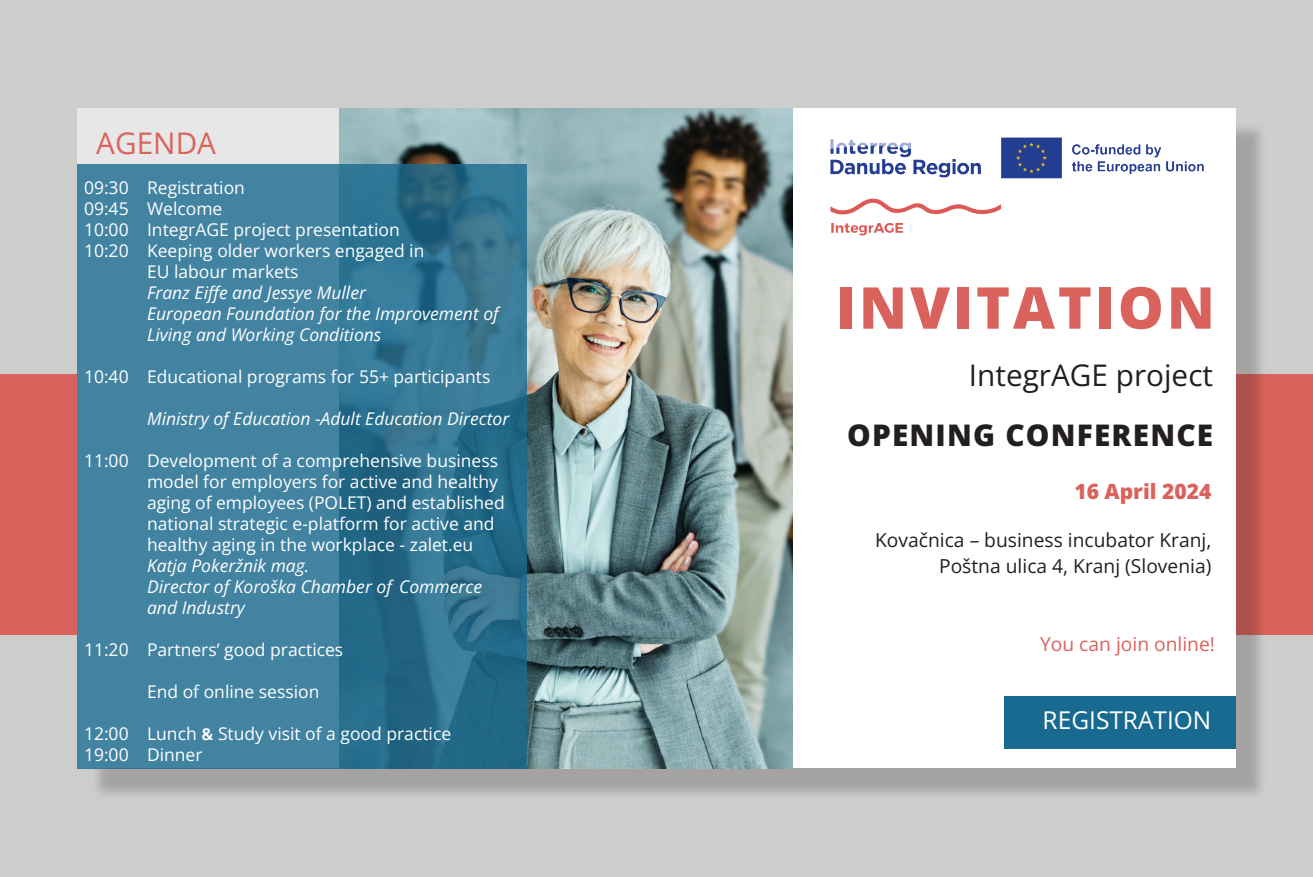
<style>
.page{position:relative;width:1313px;height:877px;background:#fff}
.page>*{position:absolute;margin:0;border:0;box-sizing:border-box;transform-origin:0 0}
.t1{font:800 57.75px "Open Sans";letter-spacing:.05em;color:#da625c}
.t2{font:800 29.75px "Open Sans";letter-spacing:.04em;color:#231f20}
.t3{font:600 29.75px "Open Sans";color:#231f20}
.t4{font:600 29.75px "Open Sans";color:#da625c}
.t5{font:600 24.5px "Open Sans";color:#fff}
.t6{font:800 21px "Open Sans";color:#da625c}
.t7{font:19.25px/26.2px "Open Sans Regular 400 100";color:#231f20;text-align:right}
.t8{font:600 19.25px "Open Sans";color:#da625c}
.t9{font:17.5px/21px "Open Sans Regular 400 100";color:#fff}
.t10{font:17.5px/21px "Open Sans Italic 400 100";color:#fff}
.s1{font-family:"Corbel";font-weight:700}
</style>
<div class="page">
<div style="left:0;top:0;width:1312px;height:877px;background:#cdcdcc"></div>
<div style="left:0;top:374px;width:1312px;height:260px;background:#da625c"></div>
<div style="left:91px;top:122px;width:1176px;height:679px;background:#231f20;opacity:.24"></div>
<img style="left:340px;top:108px;width:453px;height:660px">
<div style="left:793px;top:108px;width:443px;height:659px;background:#fff"></div>
<svg style="left:77px;top:164px;width:449px;height:604px;background:#387a98"></svg>
<img style="left:830px;top:137px;width:374px;height:99px">
<div style="left:1004px;top:696px;width:232px;height:52px;background:#196a90"></div>
<h2 class="t4" style="left:96px;top:123px;width:121px">AGENDA</h2>
<p class="t9" style="left:84px;top:176px;width:162px">09:30 Registration</p>
<p class="t9" style="left:84px;top:197px;width:140px">09:45 Welcome</p>
<p class="t9" style="left:84px;top:218px;width:317px">10:00 IntegrAGE project presentation</p>
<p class="t9" style="left:84px;top:239px;width:342px">10:20 Keeping older workers engaged in</p>
<p class="t9" style="left:147px;top:260px;width:153px">EU labour markets</p>
<p class="t10" style="left:147px;top:281px;width:353px">Franz Eiffe and Jessye Muller<br>European Foundation for the Improvement of<br>Living and Working Conditions</p>
<p class="t9" style="left:84px;top:365px;width:408px">10:40 Educational programs for 55+ participants</p>
<p class="t10" style="left:147px;top:407px;width:364px">Ministry of Education -Adult Education Director</p>
<p class="t9" style="left:147px;top:449px;width:359px;text-indent:-63px">11:00 Development of a comprehensive business model for employers for active and healthy aging of employees (POLET) and established national strategic e-platform for active and healthy aging in the workplace - zalet.eu</p>
<p class="t10" style="left:147px;top:554px;width:336px">Katja Pokeržnik mag.<br>Director of Koroška Chamber of Commerce and Industry</p>
<p class="t9" style="left:84px;top:638px;width:261px">11:20 Partners’ good practices</p>
<p class="t9" style="left:147px;top:680px;width:174px">End of online session</p>
<p class="t9" style="left:84px;top:722px;width:369px">12:00 Lunch <span class="s1">&amp;</span> Study visit of a good practice<br>19:00 Dinner</p>
<h1 class="t1" style="left:836px;top:268px;width:380px">INVITATION</h1>
<h2 class="t3" style="left:969px;top:355px;width:246px">IntegrAGE project</h2>
<h2 class="t2" style="left:847px;top:414px;width:367px">OPENING CONFERENCE</h2>
<p class="t6" style="left:1074px;top:477px;width:138px">16 April 2024</p>
<p class="t7" style="left:875px;top:526px;width:338px">Kovačnica – business incubator Kranj,<br>Poštna ulica 4, Kranj (Slovenia)</p>
<p class="t8" style="left:1040px;top:631px;width:176px">You can join online!</p>
<h3 class="t5" style="left:1042px;top:703px;width:170px">REGISTRATION</h3>
</div>
